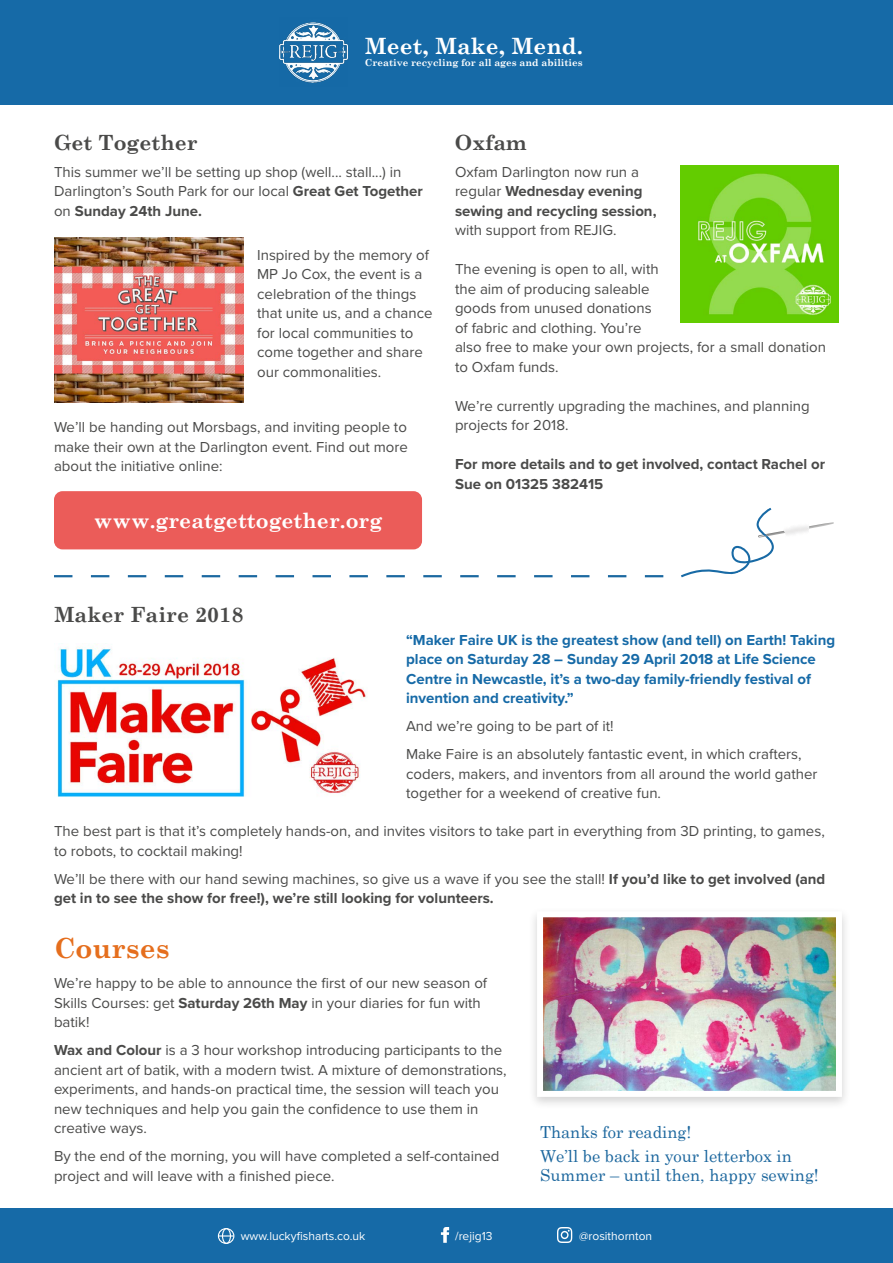
<style>
.page{position:relative;width:893px;height:1263px;background:#fff}
.page>*{position:absolute;margin:0;border:0;box-sizing:border-box;transform-origin:0 0}
.t1{font:700 27.75px "Century Schoolbook";color:#e56e1d}
.t2{font:700 22.5px "Century Schoolbook";color:#fff}
.t3{font:700 21px "Century Schoolbook";color:#4a4a49}
.t4{font:700 21px "Century Schoolbook";color:#fff}
.t5{font:16.5px/24px "Century Schoolbook";color:#1c679e}
.t6{font:15px/19.5px "Proxima Nova";color:#4a4a49}
.t7{font:700 15px/19.5px "Proxima Nova";color:#4a4a49}
.t8{font:700 15px/19.5px "Proxima Nova";color:#166aa7}
.t9{font:12px "Proxima Nova";color:#fff}
.t10{font:700 9.75px "Century Schoolbook";color:#fff}
.s1{font-weight:700}
.s2{font-weight:400}
</style>
<div class="page">
<div style="left:0;top:1209px;width:893px;height:54px;background:#166aa7"></div>
<div style="left:0;top:0;width:893px;height:104px;background:#166aa7"></div>
<img style="left:54px;top:237px;width:189px;height:165px">
<div style="left:54px;top:491px;width:368px;height:58px;background:#eb5c59;border-radius:9px"></div>
<img style="left:681px;top:165px;width:157px;height:158px">
<img style="left:57px;top:644px;width:310px;height:153px">
<svg style="left:681px;top:507px;width:153px;height:71px"></svg>
<svg style="left:54px;top:575px;width:609px;height:2px"></svg>
<div style="left:528px;top:906px;width:323px;height:204px;background:#000;opacity:.17"></div>
<img style="left:544px;top:918px;width:291px;height:172px">
<div style="left:537px;top:911px;width:305px;height:186px;border:6px solid #fff"></div>
<svg style="left:441px;top:1227px;width:8px;height:16px"></svg>
<svg style="left:557px;top:1227px;width:15px;height:16px"></svg>
<div style="left:218px;top:1228px;width:16px;height:16px;border:1px solid #fff;border-radius:50%"></div>
<div style="left:222px;top:1228px;width:9px;height:16px;border:1px solid #fff;border-radius:50%"></div>
<svg style="left:218px;top:1235px;width:16px;height:1px"></svg>
<img style="left:279px;top:22px;width:69px;height:61px">
<h3 class="t3" style="left:54px;top:129px;width:145px">Get Together</h3>
<h2 class="t2" style="left:365px;top:32px;width:220px">Meet, Make, Mend.</h2>
<p class="t10" style="left:365px;top:56px;width:219px">Creative recycling for all ages and abilities</p>
<h3 class="t3" style="left:455px;top:129px;width:73px">Oxfam</h3>
<p class="t6" style="left:54px;top:162px;width:370px">This summer we’ll be setting up shop (well... stall...) in<br>Darlington’s South Park for our local <span class="s1">Great Get Together </span>on <span class="s1">Sunday 24th June.</span></p>
<p class="t6" style="left:257px;top:244px;width:177px">Inspired by the memory of<br>MP Jo Cox, the event is a celebration of the things that unite us, and a chance for local communities to come together and share our commonalities.</p>
<p class="t6" style="left:54px;top:417px;width:355px;text-align:justify">We’ll be handing out Morsbags, and inviting people to make their own at the Darlington event. Find out more about the initiative online:</p>
<h3 class="t4" style="left:94px;top:507px;width:290px">www.greatgettogether.org</h3>
<p class="t7" style="left:455px;top:162px;width:203px"><span class="s2">Oxfam Darlington now run a regular</span> Wednesday evening sewing and recycling session,</p>
<p class="t6" style="left:455px;top:220px;width:163px">with support from REJIG.</p>
<p class="t6" style="left:455px;top:259px;width:373px">The evening is open to all, with<br>the aim of producing saleable<br>goods from unused donations<br>of fabric and clothing. You’re<br>also free to make your own projects, for a small donation to Oxfam funds.</p>
<p class="t6" style="left:455px;top:396px;width:356px">We’re currently upgrading the machines, and planning projects for 2018.</p>
<p class="t7" style="left:455px;top:454px;width:372px">For more details and to get involved, contact Rachel or<br>Sue on 01325 382415</p>
<h3 class="t3" style="left:54px;top:602px;width:191px">Maker Faire 2018</h3>
<p class="t8" style="left:406px;top:630px;width:431px">“Maker Faire UK is the greatest show (and tell) on Earth! Taking place on Saturday 28 – Sunday 29 April 2018 at Life Science Centre in Newcastle, it’s a two-day family-friendly festival of invention and creativity.”</p>
<p class="t6" style="left:406px;top:712px;width:397px;line-height:28px">And we’re going to be part of it!<br>Make Faire is an absolutely fantastic event, in which crafters,</p>
<p class="t6" style="left:406px;top:763px;width:413px">coders, makers, and inventors from all around the world gather together for a weekend of creative fun.</p>
<p class="t6" style="left:54px;top:820px;width:772px">The best part is that it’s completely hands-on, and invites visitors to take part in everything from 3D printing, to games, to robots, to cocktail making!</p>
<p class="t7" style="left:54px;top:868px;width:773px"><span class="s2">We’ll be there with our hand sewing machines, so give us a wave if you see the stall!</span> If you’d like to get involved (and get in to see the show for free!), we’re still looking for volunteers.</p>
<h1 class="t1" style="left:54px;top:931px;width:117px">Courses</h1>
<p class="t6" style="left:54px;top:973px;width:435px">We’re happy to be able to announce the first of our new season of<br>Skills Courses: get <span class="s1">Saturday 26th May</span> in your diaries for fun with batik!</p>
<p class="t6" style="left:54px;top:1040px;width:454px"><span class="s1">Wax and Colour</span> is a 3 hour workshop introducing participants to the ancient art of batik, with a modern twist. A mixture of demonstrations, experiments, and hands-on practical time, the session will teach you new techniques and help you gain the confidence to use them in creative ways.</p>
<p class="t6" style="left:54px;top:1146px;width:447px">By the end of the morning, you will have completed a self-contained project and will leave with a finished piece.</p>
<p class="t5" style="left:540px;top:1119px;width:253px">Thanks for reading!<br>We’ll be back in your letterbox in</p>
<p class="t5" style="left:540px;top:1163px;width:280px">Summer – until then, happy sewing!</p>
<p class="t9" style="left:241px;top:1227px;width:126px">www.luckyfisharts.co.uk</p>
<p class="t9" style="left:455px;top:1227px;width:39px">/rejig13</p>
<p class="t9" style="left:579px;top:1227px;width:75px">@rosithornton</p>
</div>
